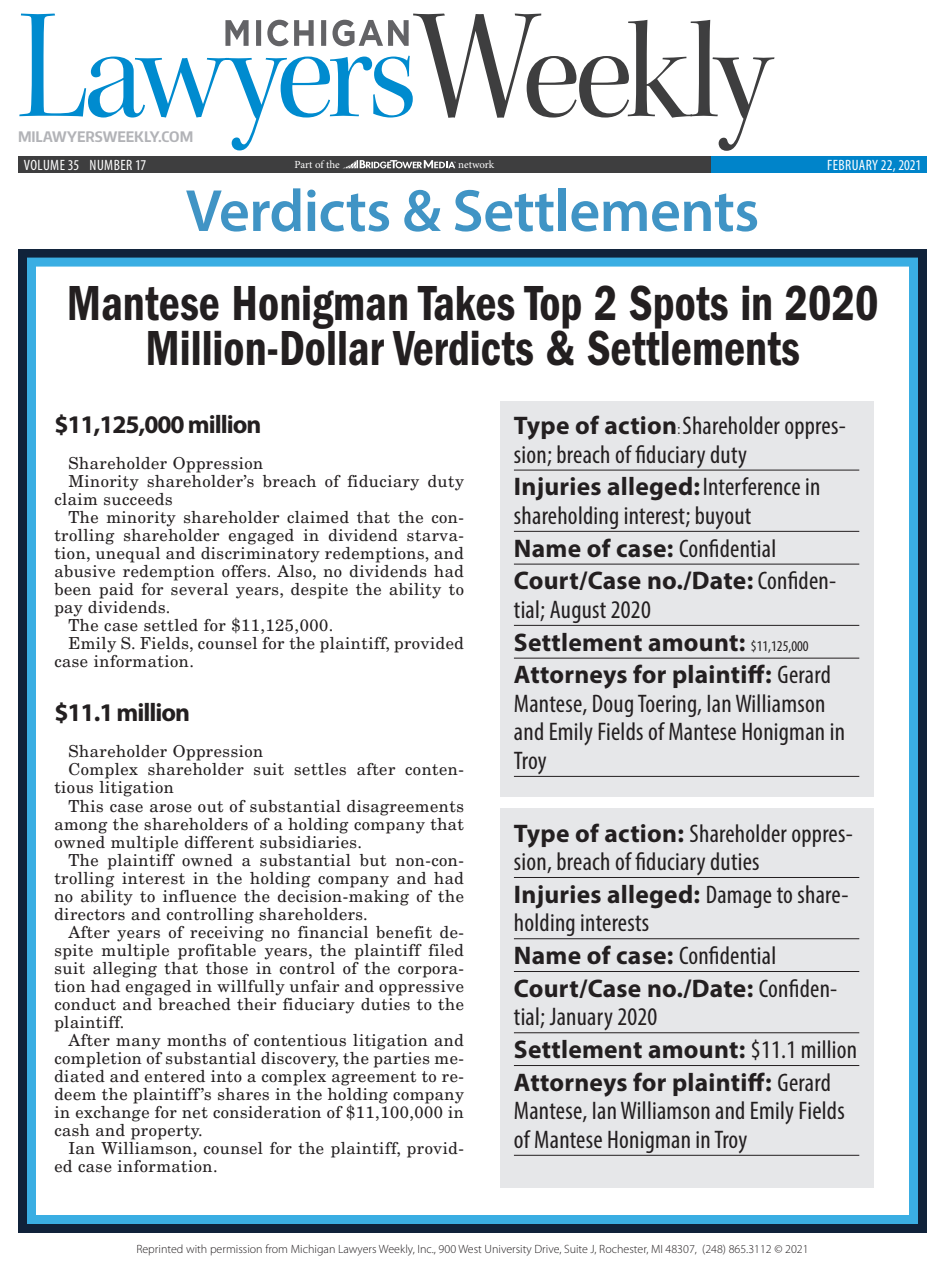
<style>
.page{position:relative;width:945px;height:1269px;background:#fff}
.page>*{position:absolute;margin:0;border:0;box-sizing:border-box;transform-origin:0 0}
.t1{font:600 60px "Myriad Pro";letter-spacing:-.01em;color:#4094c5}
.V_S_Headline{font:51px/45px "ITC Franklin Gothic Std Dm Cd";color:#231f20;text-align:center;scale:.9 1}
.VSTEXTLIST{font:condensed 25.5px/28.5px "Myriad Pro";letter-spacing:.01em;color:#231f20}
.VSTEXTLIST-2{font:700 25.5px "Myriad Pro";letter-spacing:.01em;color:#231f20}
.VSSUBMONEY{font:700 25.5px "Myriad Pro";letter-spacing:-.04em;color:#231f20}
.VSTEXT{font:16.5px/18px "New Century Schlbk LT Std";letter-spacing:.03em;color:#231f20;text-align:justify}
.t2{font:condensed 15px "Myriad Pro";letter-spacing:.025em;color:#fff}
.t3{font:700 14.55px "Encode Sans Compressed";letter-spacing:-.005em;color:#b2b3b7;scale:1.1 1}
.t4{font:300 12px "Myriad Pro";color:#231f20}
.t5{font:10.8px "Minion Pro";letter-spacing:-.005em;color:#fff}
.s1{font-weight:700;font-stretch:normal}
.s2{font-size:15px}
.s3{font-weight:400;font-stretch:condensed;font-size:15px}
.s4{font-weight:400;font-stretch:condensed}
</style>
<div class="page">
<div style="left:18px;top:249px;width:909px;height:984px;border:9px solid #10223a"></div>
<div style="left:27px;top:258px;width:891px;height:966px;border:9px solid #3aaee3"></div>
<div style="left:18px;top:156px;width:773px;height:17px;background:#3e3e3f"></div>
<div style="left:711px;top:156px;width:216px;height:17px;background:#0084ca"></div>
<svg style="left:343px;top:160px;width:113px;height:8px"></svg>
<svg style="left:413px;top:14px;width:362px;height:137px"></svg>
<svg style="left:19px;top:14px;width:394px;height:136px"></svg>
<svg style="left:225px;top:20px;width:184px;height:26px"></svg>
<div style="left:500px;top:808px;width:374px;height:380px;background:#e6e7e9"></div>
<hr style="left:514px;top:877px;width:345px;height:1px;background:#231f20">
<hr style="left:514px;top:938px;width:345px;height:1px;background:#231f20">
<hr style="left:514px;top:971px;width:345px;height:1px;background:#231f20">
<hr style="left:514px;top:1032px;width:345px;height:1px;background:#231f20">
<hr style="left:514px;top:1065px;width:345px;height:1px;background:#231f20">
<hr style="left:514px;top:1155px;width:345px;height:1px;background:#231f20">
<div style="left:500px;top:401px;width:374px;height:396px;background:#e6e7e9"></div>
<hr style="left:514px;top:470px;width:345px;height:1px;background:#231f20">
<hr style="left:514px;top:531px;width:345px;height:1px;background:#231f20">
<hr style="left:514px;top:564px;width:345px;height:1px;background:#231f20">
<hr style="left:514px;top:625px;width:345px;height:1px;background:#231f20">
<hr style="left:514px;top:658px;width:345px;height:1px;background:#231f20">
<hr style="left:514px;top:776px;width:345px;height:1px;background:#231f20">
<p class="t3" style="left:18px;top:127px;width:161px">MILAWYERSWEEKLY.COM</p>
<p class="t2" style="left:24px;top:156px;width:124px">VOLUME 35 NUMBER 17</p>
<p class="t5" style="left:295px;top:157px;width:47px">Part of the</p>
<p class="t5" style="left:458px;top:157px;width:38px">network</p>
<p class="t2" style="left:827px;top:156px;width:96px">FEBRUARY 22, 2021</p>
<p class="t1" style="left:186px;top:173px;width:575px">Verdicts &amp; Settlements</p>
<p class="V_S_Headline" style="left:67px;top:281px;width:904px">Mantese Honigman Takes Top 2 Spots in 2020<br>Million-Dollar Verdicts &amp; Settlements</p>
<p class="VSSUBMONEY" style="left:54px;top:408px;width:209px">$11,125,000 million</p>
<p class="VSTEXT" style="left:68px;top:454px;width:196px">Shareholder Oppression</p>
<p class="VSTEXT" style="left:54px;top:472px;width:411px;text-indent:14px">Minority shareholder’s breach of fiduciary duty claim succeeds</p>
<p class="VSTEXT" style="left:54px;top:508px;width:411px;text-indent:14px">The minority shareholder claimed that the con&shy;trolling shareholder engaged in dividend starva&shy;tion, unequal and discriminatory redemptions, and abusive redemption offers. Also, no dividends had been paid for several years, despite the ability to pay dividends.</p>
<p class="VSTEXT" style="left:68px;top:616px;width:266px">The case settled for $11,125,000.</p>
<p class="VSTEXT" style="left:54px;top:634px;width:411px;text-indent:14px">Emily S. Fields, counsel for the plaintiff, provided case information.</p>
<p class="VSSUBMONEY" style="left:54px;top:696px;width:137px">$11.1 million</p>
<p class="VSTEXT" style="left:68px;top:743px;width:196px">Shareholder Oppression</p>
<p class="VSTEXT" style="left:54px;top:761px;width:411px;text-indent:14px">Complex shareholder suit settles after conten&shy;tious litigation</p>
<p class="VSTEXT" style="left:54px;top:797px;width:411px;text-indent:14px">This case arose out of substantial disagreements among the shareholders of a holding company that owned multiple different subsidiaries.</p>
<p class="VSTEXT" style="left:54px;top:851px;width:411px;text-indent:14px">The plaintiff owned a substantial but non-con&shy;trolling interest in the holding company and had no ability to influence the decision-making of the directors and controlling shareholders.</p>
<p class="VSTEXT" style="left:54px;top:923px;width:411px;text-indent:14px">After years of receiving no financial benefit de&shy;spite multiple profitable years, the plaintiff filed suit alleging that those in control of the corpora&shy;tion had engaged in willfully unfair and oppressive conduct and breached their fiduciary duties to the plaintiff.</p>
<p class="VSTEXT" style="left:54px;top:1031px;width:411px;text-indent:14px">After many months of contentious litigation and completion of substantial discovery, the parties me&shy;diated and entered into a complex agreement to re&shy;deem the plaintiff’s shares in the holding company in exchange for net consideration of $11,100,000 in cash and property.</p>
<p class="VSTEXT" style="left:54px;top:1139px;width:411px;text-indent:14px">Ian Williamson, counsel for the plaintiff, provid&shy;ed case information.</p>
<p class="VSTEXTLIST" style="left:514px;top:411px;width:333px"><span class="s1">Type of action</span><span class="s2">:</span> Shareholder oppres&shy;sion; breach of fiduciary duty</p>
<p class="VSTEXTLIST" style="left:514px;top:472px;width:308px"><span class="s1">Injuries alleged:</span>Interference in shareholding interest; buyout</p>
<p class="VSTEXTLIST" style="left:514px;top:534px;width:264px"><span class="s1">Name of case:</span> Confidential</p>
<p class="VSTEXTLIST" style="left:514px;top:566px;width:324px"><span class="s1">Court/Case no./Date:</span> Confiden&shy;tial; August 2020</p>
<p class="VSTEXTLIST-2" style="left:514px;top:625px;width:296px">Settlement amount: <span class="s3">$11,125,000</span></p>
<p class="VSTEXTLIST" style="left:514px;top:660px;width:333px"><span class="s1">Attorneys for plaintiff:</span> Gerard<br>Mantese, Doug Toering, Ian Williamson and Emily Fields of Mantese Honigman in<br>Troy</p>
<p class="VSTEXTLIST" style="left:514px;top:819px;width:340px"><span class="s1">Type of action:</span> Shareholder oppres&shy;sion, breach of fiduciary duties</p>
<p class="VSTEXTLIST" style="left:514px;top:880px;width:336px"><span class="s1">Injuries alleged:</span> Damage to share&shy;holding interests</p>
<p class="VSTEXTLIST" style="left:514px;top:941px;width:264px"><span class="s1">Name of case:</span> Confidential</p>
<p class="VSTEXTLIST" style="left:514px;top:974px;width:325px"><span class="s1">Court/Case no./Date:</span> Confiden&shy;tial; January 2020</p>
<p class="VSTEXTLIST-2" style="left:514px;top:1033px;width:345px">Settlement amount: <span class="s4">$11.1 million</span></p>
<p class="VSTEXTLIST" style="left:514px;top:1068px;width:332px"><span class="s1">Attorneys for plaintiff:</span> Gerard<br>Mantese, Ian Williamson and Emily Fields of Mantese Honigman in Troy</p>
<p class="t4" style="left:136px;top:1241px;width:674px">Reprinted with permission from Michigan Lawyers Weekly, Inc., 900 West University Drive, Suite J, Rochester, MI 48307, (248) 865.3112 © 2021</p>
</div>
